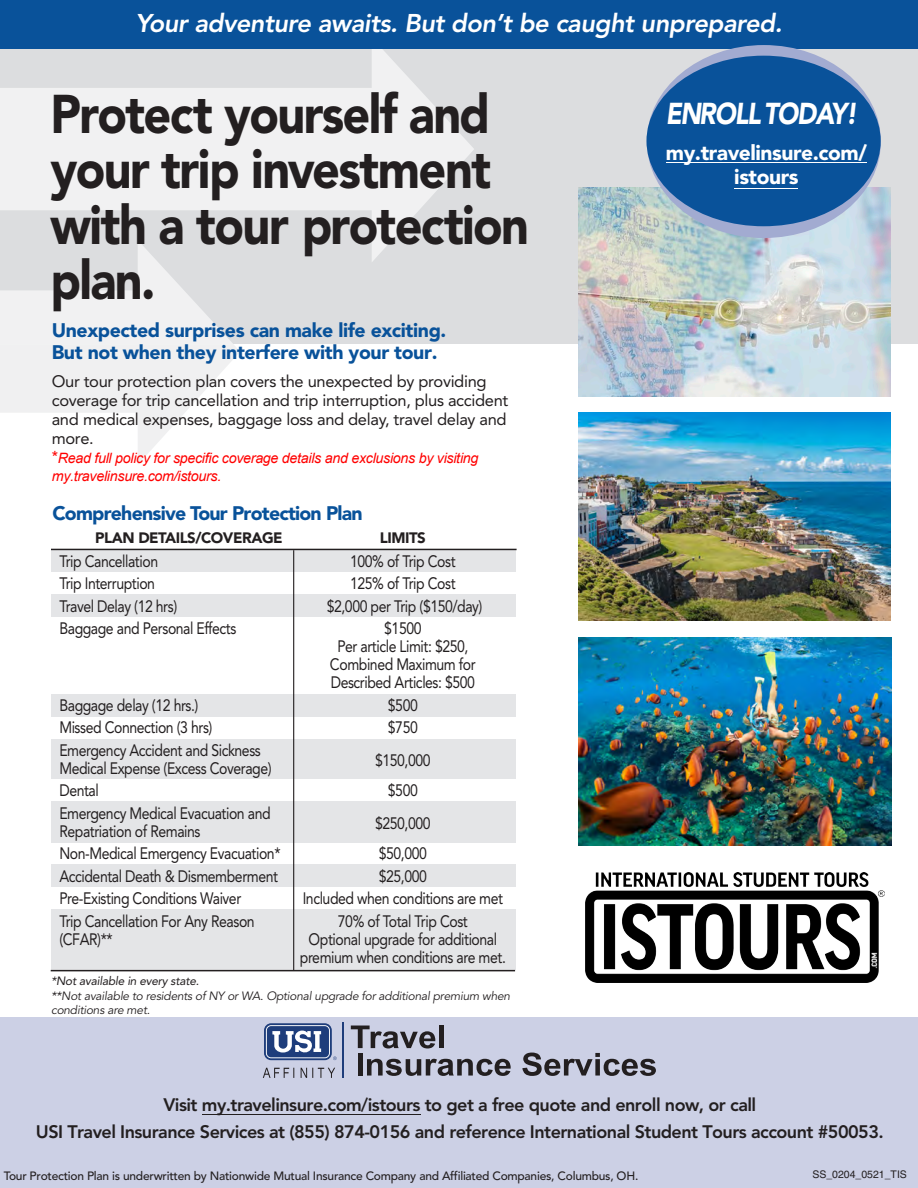
<style>
.page{position:relative;width:918px;height:1188px;background:#fff}
.page>*{position:absolute;margin:0;border:0;box-sizing:border-box;transform-origin:0 0}
.t1{font:900 54px/55.5px "Avenir LT Std";letter-spacing:-.035em;color:#231f20;scale:.9 1}
.t2{font:italic 900 30px "Avenir";letter-spacing:-.045em;color:#fff;scale:.85 1}
.t3{font:italic 800 25.5px "Avenir LT Std";letter-spacing:-.02em;color:#fff}
.t4{font:900 21px/24.5px "Avenir LT Std";letter-spacing:-.02em;color:#fff;text-align:center}
.t5{font:900 19.5px/22.5px "Avenir LT Std";letter-spacing:-.02em;color:#09529a}
.t6{font:900 19.5px "Avenir LT Std";letter-spacing:-.04em;color:#09529a}
.t7{font:800 18px/27px "Avenir LT Std";letter-spacing:-.03em;color:#231f20;text-align:center}
.t8{font:16.5px/18px "Avenir LT Std";letter-spacing:-.03em;color:#231f20;text-align:center;scale:.85 1}
.t9{font:16.5px/18.9px "Avenir LT Std";letter-spacing:-.03em;color:#231f20}
.t10{font:900 15px "Avenir LT Std";letter-spacing:-.03em;color:#231f20}
.t11{font:italic 14.25px/17.1px "Arial";letter-spacing:-.02em;color:#f00}
.t12{font:500 12px "Avenir";letter-spacing:-.02em;color:#231f20}
.t13{font:italic 12px/14.4px "Avenir LT Std";letter-spacing:-.02em;color:#231f20}
.t14{font:italic 12px "Avenir";letter-spacing:-.02em;color:#231f20}
.t15{font:10.5px "Helvetica LT Std";color:#231f20}
.s1{font-style:normal;font-size:16.5px}
</style>
<div class="page">
<div style="left:0;top:20px;width:918px;height:324px;background:#dcdddf"></div>
<img style="left:578px;top:188px;width:313px;height:209px">
<div style="left:0;top:1017px;width:918px;height:171px;background:#ccd0e5"></div>
<div style="left:51px;top:864px;width:464px;height:23px;background:#e4e5e7"></div>
<div style="left:51px;top:910px;width:464px;height:60px;background:#e4e5e7"></div>
<div style="left:51px;top:694px;width:464px;height:22px;background:#e4e5e7"></div>
<div style="left:51px;top:739px;width:464px;height:39px;background:#e4e5e7"></div>
<div style="left:51px;top:801px;width:464px;height:42px;background:#e4e5e7"></div>
<div style="left:51px;top:550px;width:464px;height:22px;background:#e4e5e7"></div>
<div style="left:51px;top:594px;width:464px;height:23px;background:#e4e5e7"></div>
<hr style="left:51px;top:970px;width:464px;height:1px;background:#231f20">
<svg style="left:264px;top:1023px;width:73px;height:37px;background:#6b7fa8"></svg>
<svg style="left:263px;top:1068px;width:31px;height:10px"></svg>
<svg style="left:301px;top:1068px;width:34px;height:10px"></svg>
<svg style="left:351px;top:1026px;width:84px;height:22px"></svg>
<div style="left:439px;top:1026px;width:5px;height:22px;background:#231f20"></div>
<div style="left:358px;top:1053px;width:5px;height:23px;background:#231f20"></div>
<svg style="left:367px;top:1059px;width:144px;height:17px"></svg>
<svg style="left:522px;top:1053px;width:134px;height:23px"></svg>
<hr style="left:342px;top:1023px;width:2px;height:55px;background:#1e3d7b">
<hr style="left:293px;top:550px;width:1px;height:421px;background:#231f20">
<hr style="left:51px;top:549px;width:466px;height:1px;background:#231f20">
<svg style="left:0;top:49px;width:474px;height:213px;fill:#f1f1f2"></svg>
<svg style="left:0;top:240px;width:240px;height:104px;fill:#ecedee"></svg>
<div style="left:0;top:0;width:918px;height:49px;background:#09529a"></div>
<hr style="left:202px;top:1114px;width:218px;height:1px;background:#231f20">
<svg style="left:0;top:344px;width:240px;height:120px"></svg>
<div style="left:647px;top:45px;width:234px;height:193px;background:#a2abd1;border-radius:50%"></div>
<div style="left:647px;top:56px;width:234px;height:170px;background:#09529a;border-radius:50%"></div>
<hr style="left:734px;top:188px;width:64px;height:1px;background:#fff">
<hr style="left:666px;top:162px;width:200px;height:1px;background:#fff">
<img style="left:585px;top:873px;width:299px;height:109px">
<img style="left:579px;top:412px;width:312px;height:209px">
<img style="left:579px;top:637px;width:313px;height:209px">
<h3 class="t3" style="left:136px;top:8px;width:648px">Your adventure awaits. But don’t be caught unprepared.</h3>
<h1 class="t1" style="left:51px;top:86px;width:533px">Protect yourself and your trip investment with a tour protection plan.</h1>
<p class="t5" style="left:52px;top:319px;width:396px">Unexpected surprises can make life exciting.<br>But not when they interfere with your tour.</p>
<p class="t9" style="left:52px;top:372px;width:458px">Our tour protection plan covers the unexpected by providing coverage for trip cancellation and trip interruption, plus accident and medical expenses, baggage loss and delay, travel delay and more.</p>
<p class="t11" style="left:52px;top:450px;width:428px"><span class="s1">*</span>Read full policy for specific coverage details and exclusions by visiting my.travelinsure.com/istours.</p>
<p class="t6" style="left:52px;top:501px;width:312px">Comprehensive Tour Protection Plan</p>
<p class="t10" style="left:95px;top:529px;width:189px">PLAN DETAILS/COVERAGE</p>
<p class="t10" style="left:380px;top:529px;width:48px">LIMITS</p>
<p class="t8" style="left:59px;top:552px;width:118px">Trip Cancellation</p>
<p class="t8" style="left:350px;top:552px;width:126px">100% of Trip Cost</p>
<p class="t8" style="left:59px;top:574px;width:114px">Trip Interruption</p>
<p class="t8" style="left:350px;top:574px;width:126px">125% of Trip Cost</p>
<p class="t8" style="left:59px;top:597px;width:140px">Travel Delay (12 hrs)</p>
<p class="t8" style="left:327px;top:597px;width:185px">$2,000 per Trip ($150/day)</p>
<p class="t8" style="left:59px;top:620px;width:210px">Baggage and Personal Effects</p>
<p class="t8" style="left:330px;top:620px;width:173px">$1500<br>Per article Limit: $250,<br>Combined Maximum for<br>Described Articles: $500</p>
<p class="t8" style="left:59px;top:696px;width:165px">Baggage delay (12 hrs.)</p>
<p class="t8" style="left:388px;top:696px;width:37px">$500</p>
<p class="t8" style="left:59px;top:718px;width:182px">Missed Connection (3 hrs)</p>
<p class="t8" style="left:388px;top:718px;width:37px">$750</p>
<p class="t8" style="left:59px;top:741px;width:239px">Emergency Accident and Sickness</p>
<p class="t8" style="left:375px;top:751px;width:67px">$150,000</p>
<p class="t8" style="left:59px;top:757px;width:251px;line-height:22.5px;text-align:left">Medical Expense (Excess Coverage)<br>Dental</p>
<p class="t8" style="left:388px;top:781px;width:37px">$500</p>
<p class="t8" style="left:59px;top:804px;width:250px">Emergency Medical Evacuation and</p>
<p class="t8" style="left:59px;top:820px;width:262px;line-height:22.5px;text-align:left">Repatriation of Remains<br>Non-Medical Emergency Evacuation*</p>
<p class="t8" style="left:375px;top:814px;width:67px">$250,000</p>
<p class="t8" style="left:379px;top:844px;width:58px">$50,000</p>
<p class="t8" style="left:59px;top:867px;width:259px">Accidental Death &amp; Dismemberment</p>
<p class="t8" style="left:379px;top:867px;width:58px">$25,000</p>
<p class="t8" style="left:59px;top:890px;width:215px">Pre-Existing Conditions Waiver</p>
<p class="t8" style="left:303px;top:887px;width:237px;line-height:22.6px">Included when conditions are met<br>70% of Total Trip Cost</p>
<p class="t8" style="left:300px;top:930px;width:244px">Optional upgrade for additional premium when conditions are met.</p>
<p class="t14" style="left:51px;top:974px;width:149px">*Not available in every state.</p>
<p class="t13" style="left:51px;top:989px;width:461px">**Not available to residents of NY or WA. Optional upgrade for additional premium when conditions are met.</p>
<h2 class="t2" style="left:666px;top:96px;width:227px">ENROLL TODAY!</h2>
<p class="t4" style="left:666px;top:140px;width:203px">my.travelinsure.com/ istours</p>
<p class="t7" style="left:36px;top:1092px;width:849px">Visit my.travelinsure.com/istours to get a free quote and enroll now, or call<br>USI Travel Insurance Services at (855) 874-0156 and reference International Student Tours account #50053.</p>
<p class="t12" style="left:4px;top:1169px;width:636px">Tour Protection Plan is underwritten by Nationwide Mutual Insurance Company and Affiliated Companies, Columbus, OH.</p>
<p class="t15" style="left:812px;top:1168px;width:96px">SS_0204_0521_TIS</p>
</div>
